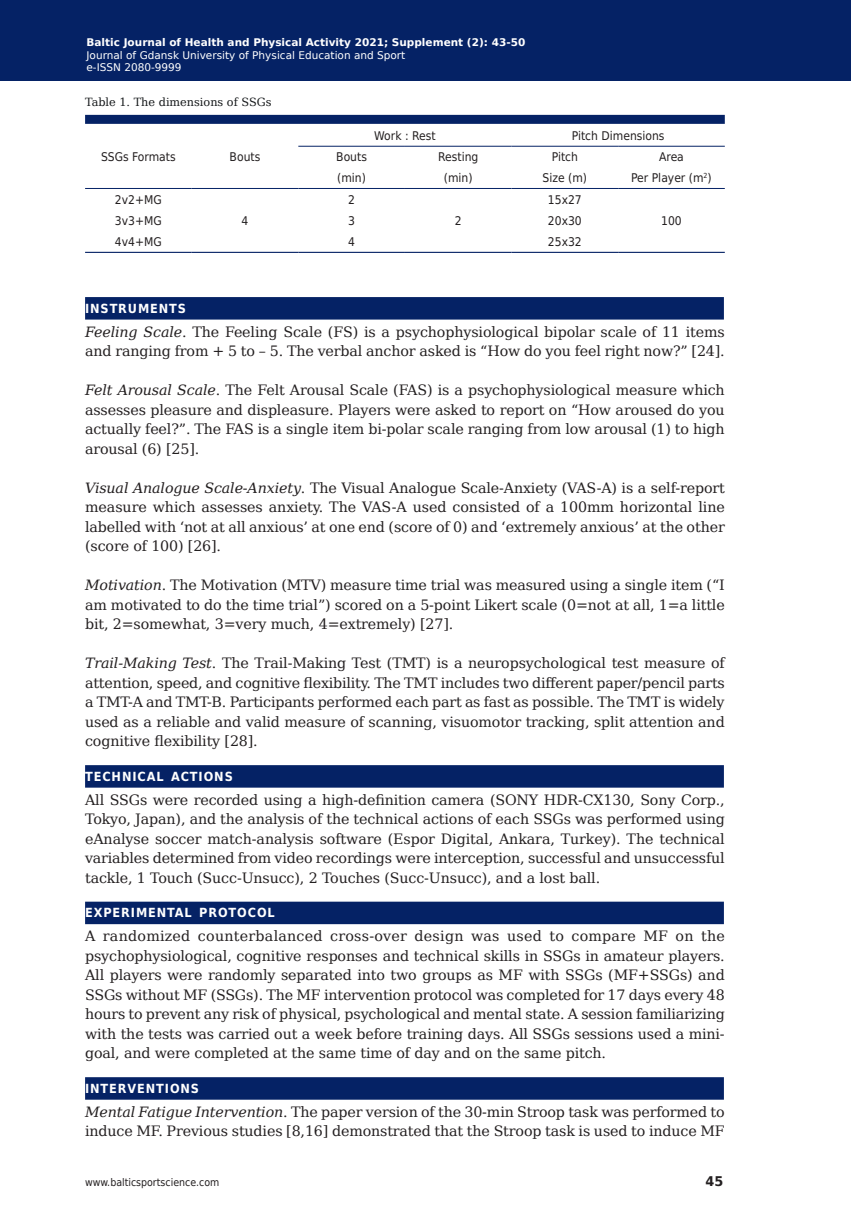
<style>
.page{position:relative;width:851px;height:1212px;background:#fff}
.page>*{position:absolute;margin:0;border:0;box-sizing:border-box;transform-origin:0 0}
.t1{font:14.25px/19.5px "DejaVu Serif";letter-spacing:-.01em;color:#231f20;text-align:justify}
.t2{font:700 13.35px "DejaVu Sans";color:#231f20;scale:.96 1}
.t3{font:700 12.6px "DejaVu Sans Condensed";letter-spacing:.07em;color:#fff}
.t4{font:12px "DejaVu Sans Condensed";color:#231f20}
.t5{font:11.25px "DejaVu Serif";color:#15181a}
.t6{font:10.5px/12.6px "DejaVu Sans";color:#fff}
.t7{font:700 10.5px "DejaVu Sans";color:#fff}
.t8{font:10.5px "DejaVu Sans Condensed";color:#231f20}
.s1{font-style:italic}
</style>
<div class="page">
<div style="left:0;top:0;width:850px;height:80px;background:#052265"></div>
<div style="left:85px;top:115px;width:639px;height:9px;background:#052265"></div>
<div style="left:85px;top:297px;width:638px;height:23px;background:#052265"></div>
<div style="left:85px;top:765px;width:638px;height:23px;background:#052265"></div>
<div style="left:85px;top:902px;width:638px;height:22px;background:#052265"></div>
<div style="left:85px;top:1077px;width:638px;height:23px;background:#052265"></div>
<hr style="left:85px;top:188px;width:107px;height:1px;background:#052265">
<hr style="left:192px;top:188px;width:106px;height:1px;background:#052265">
<hr style="left:298px;top:188px;width:107px;height:1px;background:#052265">
<hr style="left:405px;top:188px;width:106px;height:1px;background:#052265">
<hr style="left:511px;top:188px;width:107px;height:1px;background:#052265">
<hr style="left:618px;top:188px;width:106px;height:1px;background:#052265">
<hr style="left:192px;top:252px;width:106px;height:1px;background:#052265">
<hr style="left:405px;top:252px;width:106px;height:1px;background:#052265">
<hr style="left:618px;top:252px;width:106px;height:1px;background:#052265">
<hr style="left:85px;top:252px;width:107px;height:1px;background:#052265">
<hr style="left:298px;top:252px;width:107px;height:1px;background:#052265">
<hr style="left:511px;top:252px;width:107px;height:1px;background:#052265">
<hr style="left:298px;top:146px;width:107px;height:1px;background:#052265">
<hr style="left:405px;top:146px;width:106px;height:1px;background:#052265">
<hr style="left:511px;top:146px;width:107px;height:1px;background:#052265">
<hr style="left:618px;top:146px;width:106px;height:1px;background:#052265">
<p class="t7" style="left:86px;top:34px;width:440px">Baltic Journal of Health and Physical Activity 2021; Supplement (2): 43-50</p>
<p class="t6" style="left:86px;top:48px;width:320px">Journal of Gdansk University of Physical Education and Sport e-ISSN 2080-9999</p>
<p class="t5" style="left:85px;top:92px;width:188px">Table 1. The dimensions of SSGs</p>
<p class="t4" style="left:101px;top:147px;width:76px">SSGs Formats</p>
<p class="t4" style="left:230px;top:147px;width:32px">Bouts</p>
<p class="t4" style="left:115px;top:190px;width:48px">2v2+MG</p>
<p class="t4" style="left:374px;top:126px;width:63px">Work : Rest</p>
<p class="t4" style="left:571px;top:126px;width:94px">Pitch Dimensions</p>
<p class="t4" style="left:336px;top:147px;width:32px">Bouts</p>
<p class="t4" style="left:438px;top:147px;width:42px">Resting</p>
<p class="t4" style="left:551px;top:147px;width:28px">Pitch</p>
<p class="t4" style="left:659px;top:147px;width:26px">Area</p>
<p class="t4" style="left:337px;top:168px;width:30px">(min)</p>
<p class="t4" style="left:444px;top:168px;width:30px">(min)</p>
<p class="t4" style="left:542px;top:168px;width:46px">Size (m)</p>
<p class="t4" style="left:631px;top:168px;width:82px">Per Player (m<sup>2</sup>)</p>
<p class="t4" style="left:348px;top:190px;width:8px">2</p>
<p class="t4" style="left:548px;top:190px;width:35px">15x27</p>
<p class="t4" style="left:115px;top:211px;width:48px">3v3+MG</p>
<p class="t4" style="left:348px;top:211px;width:8px">3</p>
<p class="t4" style="left:548px;top:211px;width:35px">20x30</p>
<p class="t4" style="left:661px;top:211px;width:22px">100</p>
<p class="t4" style="left:115px;top:232px;width:48px">4v4+MG</p>
<p class="t4" style="left:348px;top:232px;width:8px">4</p>
<p class="t4" style="left:548px;top:232px;width:35px">25x32</p>
<p class="t4" style="left:455px;top:211px;width:8px">2</p>
<p class="t4" style="left:241px;top:211px;width:8px">4</p>
<p class="t3" style="left:85px;top:298px;width:102px">INSTRUMENTS</p>
<p class="t1" style="left:85px;top:321px;width:641px"><span class="s1">Feeling Scale</span>. The Feeling Scale (FS) is a psychophysiological bipolar scale of 11 items and ranging from + 5 to – 5. The verbal anchor asked is “How do you feel right now?” [24].</p>
<p class="t1" style="left:85px;top:379px;width:641px"><span class="s1">Felt Arousal Scale</span>. The Felt Arousal Scale (FAS) is a psychophysiological measure which assesses pleasure and displeasure. Players were asked to report on “How aroused do you actually feel?”. The FAS is a single item bi-polar scale ranging from low arousal (1 ) to high arousal (6) [25].</p>
<p class="t1" style="left:85px;top:477px;width:641px"><span class="s1">Visual Analogue Scale-Anxiety</span>. The Visual Analogue Scale-Anxiety (VAS-A) is a self-report measure which assesses anxiety. The VAS-A used consisted of a 100</p>
<p class="t1" style="left:85px;top:496px;width:641px;text-indent:502px">mm horizontal line labelled with ‘not at all anxious’ at one end (score of 0 ) and ‘extremely anxious’ at the other (score of 100</p>
<p class="t1" style="left:178px;top:535px;width:38px">) [26].</p>
<p class="t1" style="left:85px;top:574px;width:641px"><span class="s1">Motivation</span>. The Motivation (MTV) measure time trial was measured using a single item (“I am motivated to do the time trial”) scored on a 5-point Likert scale (0 =not at all, 1 =a little bit, 2=somewhat, 3=very much, 4=extremely) [ 27].</p>
<p class="t1" style="left:85px;top:652px;width:641px"><span class="s1">Trail-Making Test</span>. The Trail-Making Test (TMT) is a neuropsychological test measure of attention, speed, and cognitive flexibility. The TMT includes two different paper/pencil parts a TMT-A and TMT-B. Participants performed each part as fast as possible. The TMT is widely used as a reliable and valid measure of scanning, visuomotor tracking, split attention and cognitive flexibility [ 28].</p>
<p class="t3" style="left:85px;top:766px;width:149px">TECHNICAL ACTIONS</p>
<p class="t1" style="left:85px;top:789px;width:528px">All SSGs were recorded using a high-definition camera (SONY HDR-CX130</p>
<p class="t1" style="left:85px;top:789px;width:641px;text-indent:545px">, Sony Corp. , Tokyo, Japan), and the analysis of the technical actions of each SSGs was performed using eAnalyse soccer match-analysis software (Espor Digital, Ankara, Turkey). The technical variables determined from video recordings were interception, successful and unsuccessful tackle, 1 Touch (Succ-Unsucc), 2 Touches (Succ-Unsucc), and a lost ball.</p>
<p class="t3" style="left:85px;top:902px;width:191px">EXPERIMENTAL PROTOCOL</p>
<p class="t1" style="left:85px;top:925px;width:641px">A randomized counterbalanced cross-over design was used to compare MF on the psychophysiological, cognitive responses and technical skills in SSGs in amateur players.<br>All players were randomly separated into two groups as MF with SSGs (MF+SSGs) and SSGs without MF (SSGs). The MF intervention protocol was completed for 1 7 days every 48 hours to prevent any risk of physical, psychological and mental state. A session familiarizing with the tests was carried out a week before training days. All SSGs sessions used a mini&shy;goal, and were completed at the same time of day and on the same pitch.</p>
<p class="t3" style="left:85px;top:1078px;width:115px">INTERVENTIONS</p>
<p class="t1" style="left:85px;top:1101px;width:641px"><span class="s1">Mental Fatigue Intervention</span>. The paper version of the 30 -min Stroop task was performed to induce MF. Previous studies [ 8,1 6] demonstrated that the Stroop task is used to induce MF</p>
<p class="t8" style="left:85px;top:1174px;width:136px">www.balticsportscience.com</p>
<p class="t2" style="left:705px;top:1170px;width:20px">45</p>
</div>
